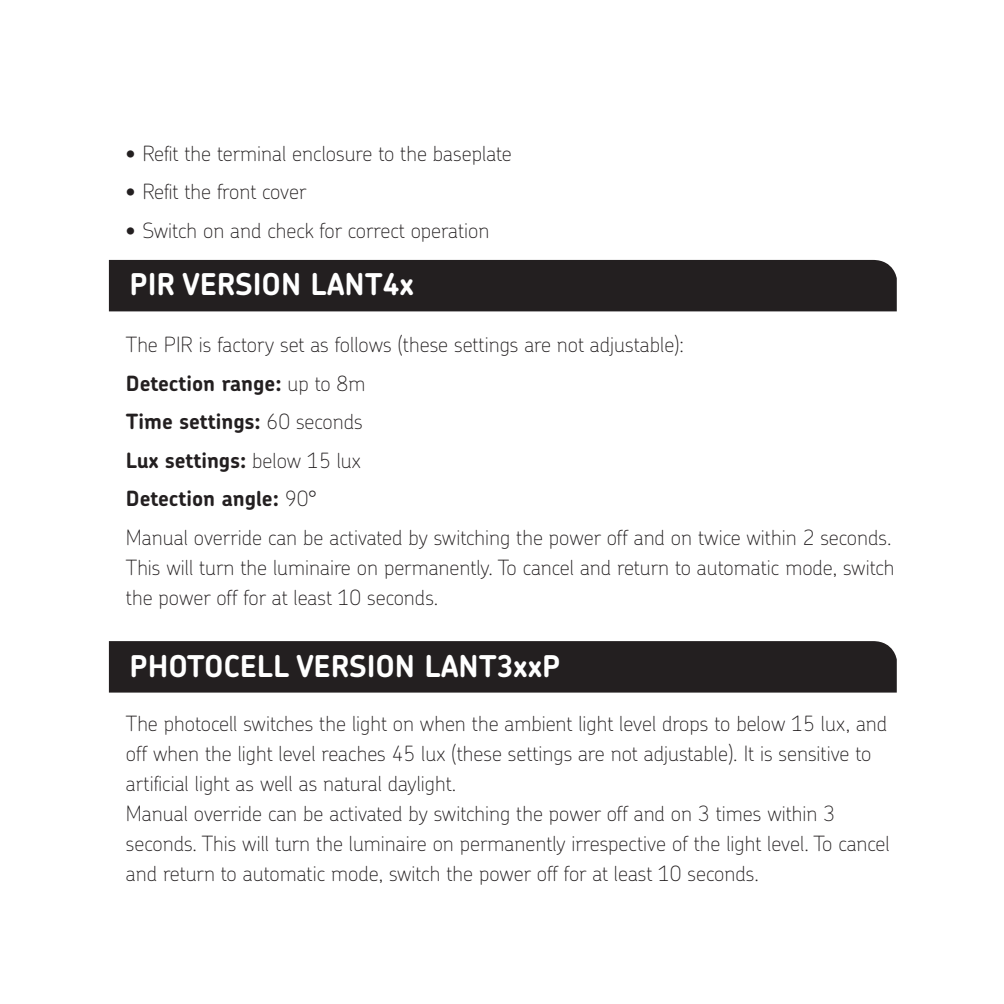
<style>
.page{position:relative;width:1004px;height:1004px;background:#fff}
.page>*{position:absolute;margin:0;border:0;box-sizing:border-box;transform-origin:0 0}
.t1{font:700 30px "Chevin Pro";color:#fff}
.t2{font:100 21px/30px "Chevin Pro";color:#231f20}
.t3{font:700 21px "Chevin Pro";color:#231f20}
.s1{font-weight:100}
</style>
<div class="page">
<div style="left:109px;top:260px;width:787px;height:51px;background:#231f20"></div>
<div style="left:109px;top:641px;width:787px;height:51px;background:#231f20"></div>
<p class="t2" style="left:126px;top:137px;width:387px">• Refit the terminal enclosure to the baseplate</p>
<p class="t2" style="left:126px;top:176px;width:182px">• Refit the front cover</p>
<p class="t2" style="left:126px;top:214px;width:365px">• Switch on and check for correct operation</p>
<p class="t1" style="left:130px;top:265px;width:285px">PIR VERSION LANT4x</p>
<p class="t2" style="left:126px;top:329px;width:559px">The PIR is factory set as follows (these settings are not adjustable):</p>
<p class="t3" style="left:126px;top:369px;width:241px">Detection range: <span class="s1">up to 8m</span></p>
<p class="t3" style="left:126px;top:408px;width:238px">Time settings: <span class="s1">60 seconds</span></p>
<p class="t3" style="left:126px;top:446px;width:236px">Lux settings: <span class="s1">below 15 lux</span></p>
<p class="t3" style="left:126px;top:485px;width:192px">Detection angle: <span class="s1">90°</span></p>
<p class="t2" style="left:126px;top:521px;width:770px">Manual override can be activated by switching the power off and on twice within 2 seconds.<br>This will turn the luminaire on permanently. To cancel and return to automatic mode, switch the power off for at least 10 seconds.</p>
<p class="t1" style="left:130px;top:646px;width:432px">PHOTOCELL VERSION LANT3xxP</p>
<p class="t2" style="left:126px;top:707px;width:762px">The photocell switches the light on when the ambient light level drops to below 15 lux, and off when the light level reaches 45 lux (these settings are not adjustable). It is sensitive to artificial light as well as natural daylight.</p>
<p class="t2" style="left:126px;top:797px;width:765px">Manual override can be activated by switching the power off and on 3 times within 3 seconds. This will turn the luminaire on permanently irrespective of the light level. To cancel and return to automatic mode, switch the power off for at least 10 seconds.</p>
</div>
